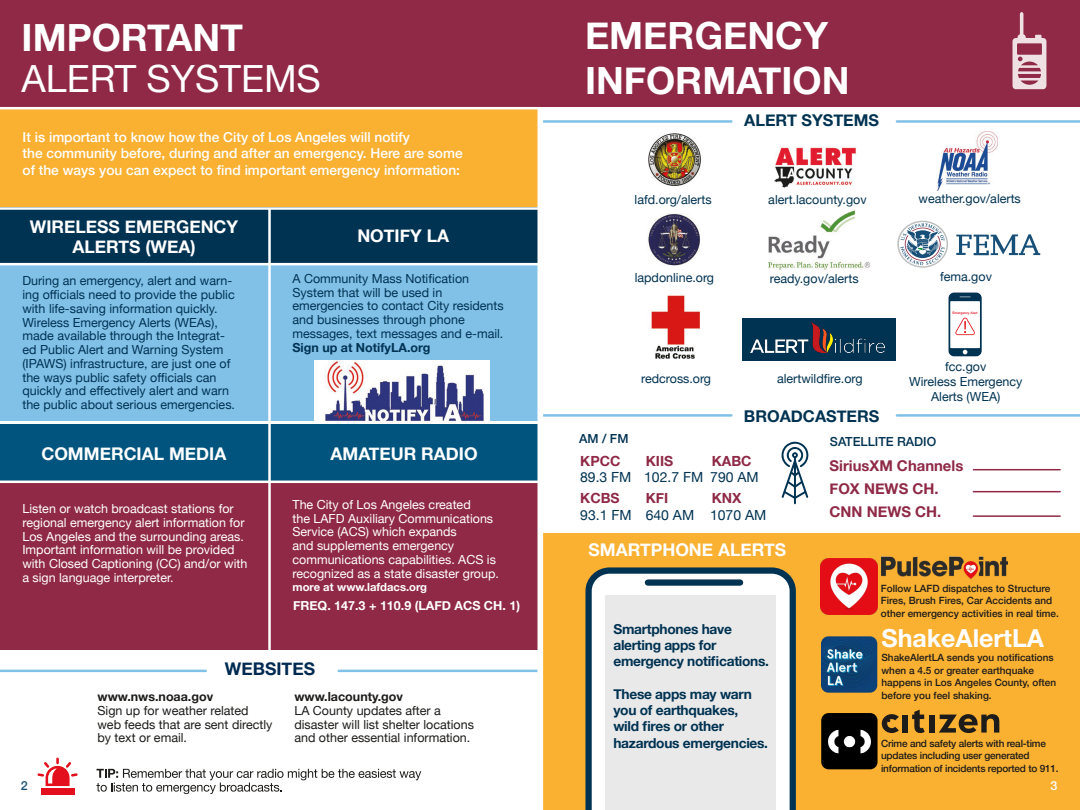
<style>
.page{position:relative;width:1080px;height:810px;background:#fff}
.page>*{position:absolute;margin:0;border:0;box-sizing:border-box;transform-origin:0 0}
.t1{font:700 37.5px/45px "Helvetica Neue";color:#fff}
.t2{font:37.5px "Helvetica Neue";color:#fff}
.t3{font:700 25px "Helvetica Neue LT Std";color:#fff}
.t4{font:700 17.5px/20px "Helvetica Neue";color:#fff;text-align:center}
.t5{font:700 17.5px "Helvetica Neue";color:#002a52}
.t6{font:700 16.25px "Helvetica Neue";color:#003252}
.t7{font:700 14.88px/22.9px "Helvetica Neue";color:#8f2945}
.t8{font:14px "Helvetica Neue";color:#003252}
.t9{font:700 14px "Helvetica Neue";color:#8f2945}
.t10{font:500 13.75px/16.2px "Helvetica Neue";color:#fff}
.t11{font:700 13.75px/16.2px "Helvetica Neue";letter-spacing:-.02em;color:#003252}
.t12{font:12.5px/13.8px "Helvetica Neue";color:#003252}
.t13{font:12.5px/13.8px "Helvetica Neue";color:#fff}
.t14{font:12.5px/13.8px "Helvetica Neue";color:#1d1c1a}
.t15{font:700 12.5px "Helvetica Neue";color:#1d1c1a}
.t16{font:700 12.5px "Helvetica Neue";color:#fff}
.t17{font:700 12.5px "Helvetica Neue";color:#003252}
.t18{font:500 12.5px "Helvetica Neue";color:#003252}
.t19{font:500 12.5px "Helvetica Neue LT Std";color:#fff}
.t20{font:500 12.5px "Helvetica Neue LT Std";color:#184f78}
.t21{font:700 11.25px "Helvetica Neue";color:#fff}
.t22{font:500 10px/12.5px "Helvetica Neue";color:#1d1c1a}
.t23{font:500 10px/12.5px "Helvetica Neue";letter-spacing:-.02em;color:#1d1c1a}
.t24{font:500 3.25px "Helvetica Neue LT Std";color:#e30f1c}
</style>
<div class="page">
<hr style="left:540px;top:414px;width:191px;height:3px;background:#81c1e8">
<hr style="left:540px;top:120px;width:191px;height:3px;background:#81c1e8">
<img style="left:937px;top:131px;width:61px;height:60px">
<img style="left:648px;top:134px;width:52px;height:51px">
<div style="left:540px;top:0;width:540px;height:107px;background:#8f2945"></div>
<svg style="left:956px;top:234px;width:84px;height:21px"></svg>
<svg style="left:897px;top:221px;width:51px;height:47px"></svg>
<img style="left:648px;top:213px;width:52px;height:52px">
<img style="left:769px;top:210px;width:100px;height:60px">
<div style="left:540px;top:534px;width:540px;height:276px;background:#fab031"></div>
<svg style="left:585px;top:567px;width:211px;height:243px;background:#b3bfc4"></svg>
<div style="left:648px;top:579px;width:92px;height:7px;background:#003252"></div>
<div style="left:605px;top:596px;width:170px;height:214px;background:#e9e9e9"></div>
<hr style="left:973px;top:469px;width:87px;height:1px;background:#8f2945">
<hr style="left:973px;top:491px;width:87px;height:1px;background:#8f2945">
<hr style="left:973px;top:515px;width:87px;height:2px;background:#8f2945">
<svg style="left:1012px;top:12px;width:34px;height:77px"></svg>
<svg style="left:781px;top:442px;width:28px;height:62px"></svg>
<img style="left:775px;top:147px;width:81px;height:41px">
<img style="left:651px;top:295px;width:49px;height:63px">
<img style="left:882px;top:556px;width:126px;height:23px">
<img style="left:821px;top:559px;width:56px;height:56px">
<img style="left:821px;top:636px;width:56px;height:57px">
<hr style="left:897px;top:414px;width:183px;height:3px;background:#81c1e8">
<hr style="left:897px;top:120px;width:183px;height:3px;background:#81c1e8">
<div style="left:742px;top:318px;width:154px;height:43px;background:#003252"></div>
<img style="left:750px;top:322px;width:134px;height:31px">
<svg style="left:949px;top:293px;width:33px;height:63px"></svg>
<svg style="left:939px;top:714px;width:60px;height:19px"></svg>
<svg style="left:882px;top:714px;width:17px;height:19px"></svg>
<svg style="left:912px;top:710px;width:13px;height:23px"></svg>
<div style="left:929px;top:715px;width:6px;height:18px;background:#1d1c1a"></div>
<div style="left:903px;top:715px;width:5px;height:18px;background:#1d1c1a"></div>
<img style="left:821px;top:713px;width:57px;height:56px">
<hr style="left:540px;top:109px;width:3px;height:701px;background:#fff">
<div style="left:270px;top:482px;width:270px;height:168px;background:#8f2945"></div>
<div style="left:41px;top:788px;width:33px;height:6px;background:#e30f1c"></div>
<svg style="left:37px;top:758px;width:41px;height:28px"></svg>
<svg style="left:96px;top:769px;width:325px;height:25px"></svg>
<div style="left:0;top:0;width:540px;height:107px;background:#8f2945"></div>
<div style="left:0;top:108px;width:540px;height:99px;background:#fab031"></div>
<div style="left:0;top:265px;width:270px;height:156px;background:#81c1e8"></div>
<div style="left:0;top:482px;width:271px;height:168px;background:#8f2945"></div>
<div style="left:267px;top:207px;width:273px;height:58px;background:#003252"></div>
<div style="left:259px;top:424px;width:281px;height:58px;background:#00547e"></div>
<div style="left:0;top:424px;width:269px;height:58px;background:#00547e"></div>
<div style="left:270px;top:265px;width:270px;height:156px;background:#81c1e8"></div>
<hr style="left:0;top:670px;width:206px;height:2px;background:#81c1e8">
<hr style="left:339px;top:670px;width:200px;height:2px;background:#81c1e8">
<div style="left:0;top:207px;width:270px;height:58px;background:#003252"></div>
<div style="left:314px;top:360px;width:176px;height:63px;background:#fff"></div>
<img style="left:325px;top:360px;width:159px;height:63px">
<hr style="left:268px;top:210px;width:3px;height:468px;background:#fff">
<hr style="left:0;top:263px;width:540px;height:2px;background:#fff">
<hr style="left:0;top:481px;width:540px;height:2px;background:#fff">
<hr style="left:0;top:207px;width:540px;height:3px;background:#fff">
<hr style="left:0;top:107px;width:540px;height:2px;background:#fff">
<hr style="left:540px;top:616px;width:1px;height:194px;background:#fab031">
<hr style="left:538px;top:109px;width:2px;height:701px;background:#fff">
<h1 class="t1" style="left:22px;top:16px;width:223px">IMPORTANT</h1>
<h1 class="t2" style="left:22px;top:51px;width:301px">ALERT SYSTEMS</h1>
<p class="t10" style="left:23px;top:128px;width:442px">It is important to know how the City of Los Angeles will notify<br>the community before, during and after an emergency. Here are some of the ways you can expect to find important emergency information:</p>
<h3 class="t4" style="left:30px;top:217px;width:210px">WIRELESS EMERGENCY<br>ALERTS (WEA)</h3>
<p class="t12" style="left:22px;top:275px;width:214px">During an emergency, alert and warn&shy;ing officials need to provide the public with life-saving information quickly.<br>Wireless Emergency Alerts (WEAs), made available through the Integrat&shy;ed Public Alert and Warning System (IPAWS) infrastructure, are just one of the ways public safety officials can quickly and effectively alert and warn the public about serious emergencies.</p>
<h3 class="t4" style="left:41px;top:444px;width:186px">COMMERCIAL MEDIA</h3>
<h3 class="t4" style="left:357px;top:226px;width:93px">NOTIFY LA</h3>
<p class="t12" style="left:292px;top:272px;width:213px">A Community Mass Notification<br>System that will be used in emergencies to contact City residents and businesses through phone messages, text messages and e-mail.</p>
<p class="t17" style="left:292px;top:337px;width:139px">Sign up at NotifyLA.org</p>
<h3 class="t4" style="left:331px;top:444px;width:149px">AMATEUR RADIO</h3>
<p class="t13" style="left:22px;top:502px;width:226px">Listen or watch broadcast stations for regional emergency alert information for Los Angeles and the surrounding areas.<br>Important information will be provided with Closed Captioning (CC) and/or with a sign language interpreter.</p>
<p class="t13" style="left:292px;top:498px;width:208px">The City of Los Angeles created<br>the LAFD Auxiliary Communications<br>Service (ACS) which expands<br>and supplements emergency communications capabilities. ACS is recognized as a state disaster group.</p>
<p class="t21" style="left:292px;top:579px;width:136px">more at www.lafdacs.org</p>
<p class="t16" style="left:293px;top:596px;width:229px">FREQ. 147.3 + 110.9 (LAFD ACS CH. 1)</p>
<h3 class="t5" style="left:225px;top:655px;width:92px">WEBSITES</h3>
<p class="t20" style="left:21px;top:779px;width:8px">2</p>
<p class="t15" style="left:98px;top:687px;width:117px">www.nws.noaa.gov</p>
<p class="t14" style="left:98px;top:704px;width:177px">Sign up for weather related web feeds that are sent directly by text or email.</p>
<p class="t15" style="left:294px;top:687px;width:110px">www.lacounty.gov</p>
<p class="t14" style="left:294px;top:704px;width:181px">LA County updates after a disaster will list shelter locations and other essential information.</p>
<h1 class="t1" style="left:585px;top:14px;width:266px">EMERGENCY<br>INFORMATION</h1>
<h3 class="t6" style="left:744px;top:107px;width:136px">ALERT SYSTEMS</h3>
<p class="t12" style="left:635px;top:193px;width:78px">lafd.org/alerts</p>
<p class="t12" style="left:768px;top:193px;width:100px">alert.lacounty.gov</p>
<p class="t12" style="left:919px;top:192px;width:104px">weather.gov/alerts</p>
<p class="t12" style="left:635px;top:272px;width:81px">lapdonline.org</p>
<p class="t12" style="left:770px;top:272px;width:90px">ready.gov/alerts</p>
<p class="t12" style="left:940px;top:271px;width:53px">fema.gov</p>
<p class="t24" style="left:952px;top:311px;width:27px">Emergency Alert</p>
<p class="t18" style="left:579px;top:429px;width:51px">AM / FM</p>
<p class="t9" style="left:580px;top:450px;width:42px">KPCC</p>
<p class="t8" style="left:580px;top:467px;width:53px">89.3 FM</p>
<p class="t9" style="left:580px;top:487px;width:41px">KCBS</p>
<p class="t8" style="left:580px;top:505px;width:53px">93.1 FM</p>
<p class="t12" style="left:641px;top:373px;width:72px">redcross.org</p>
<p class="t12" style="left:777px;top:373px;width:87px">alertwildfire.org</p>
<h3 class="t6" style="left:744px;top:403px;width:137px">BROADCASTERS</h3>
<p class="t12" style="left:909px;top:359px;width:115px;line-height:15px;text-align:center">fcc.gov<br>Wireless Emergency<br>Alerts (WEA)</p>
<p class="t18" style="left:830px;top:431px;width:108px">SATELLITE RADIO</p>
<p class="t9" style="left:646px;top:450px;width:29px">KIIS</p>
<p class="t8" style="left:644px;top:467px;width:61px">102.7 FM</p>
<p class="t9" style="left:646px;top:487px;width:24px">KFI</p>
<p class="t8" style="left:646px;top:505px;width:50px">640 AM</p>
<p class="t9" style="left:712px;top:450px;width:41px">KABC</p>
<p class="t8" style="left:710px;top:467px;width:50px">790 AM</p>
<p class="t9" style="left:712px;top:487px;width:31px">KNX</p>
<p class="t8" style="left:710px;top:505px;width:58px">1070 AM</p>
<p class="t7" style="left:830px;top:455px;width:135px">SiriusXM Channels<br>FOX NEWS CH.<br>CNN NEWS CH.</p>
<h3 class="t4" style="left:589px;top:540px;width:199px">SMARTPHONE ALERTS</h3>
<p class="t11" style="left:613px;top:621px;width:157px">Smartphones have alerting apps for emergency notifications.</p>
<p class="t11" style="left:613px;top:686px;width:156px">These apps may warn you of earthquakes,<br>wild fires or other hazardous emergencies.</p>
<p class="t22" style="left:881px;top:581px;width:180px">Follow LAFD dispatches to Structure<br>Fires, Brush Fires, Car Accidents and other emergency activities in real time.</p>
<h2 class="t3" style="left:882px;top:623px;width:164px">ShakeAlertLA</h2>
<p class="t22" style="left:882px;top:651px;width:176px">ShakeAlertLA sends you notifications when a 4.5 or greater earthquake happens in Los Angeles County, often before you feel shaking.</p>
<p class="t23" style="left:881px;top:736px;width:179px">Crime and safety alerts with real-time updates including user generated information of incidents reported to 911.</p>
<p class="t19" style="left:1051px;top:779px;width:8px">3</p>
</div>
